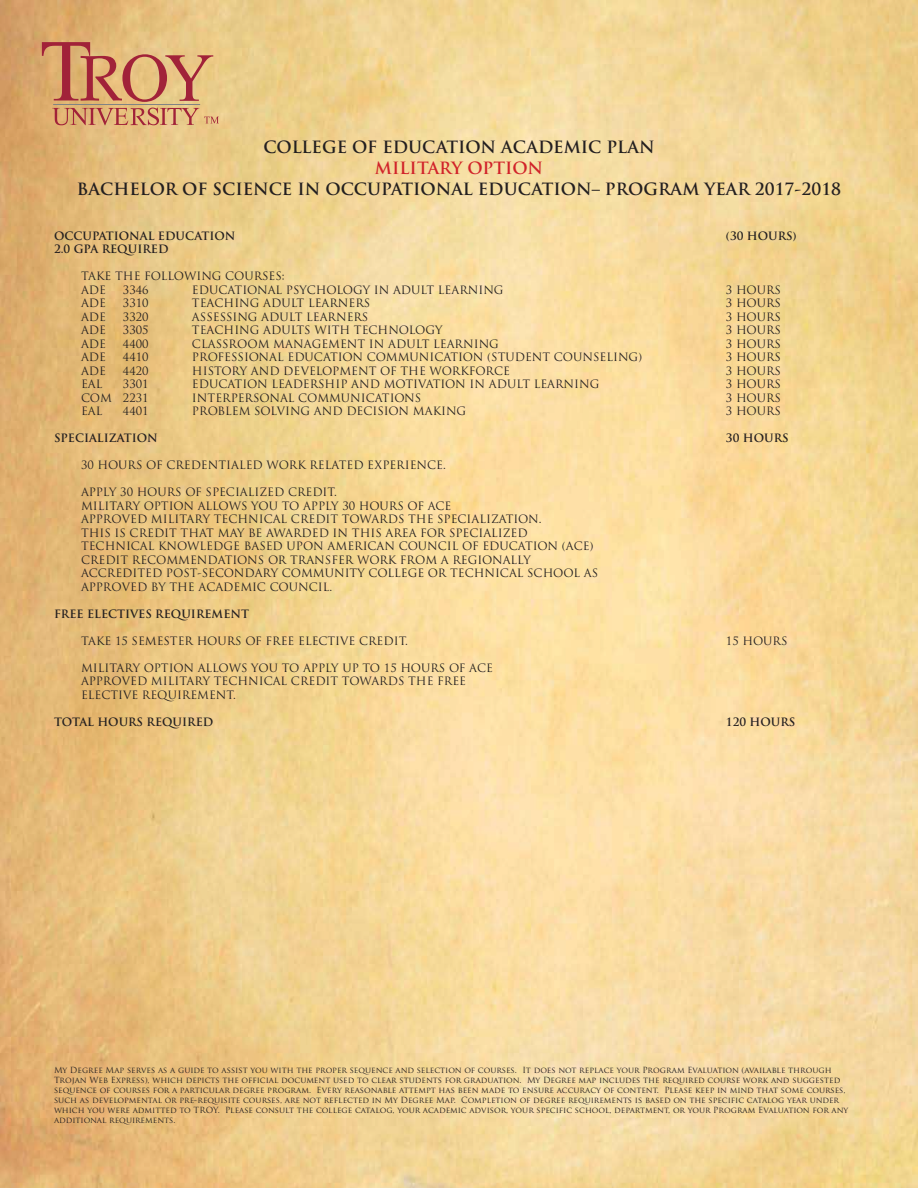
<style>
.page{position:relative;width:918px;height:1188px;background:#fff}
.page>*{position:absolute;margin:0;border:0;box-sizing:border-box;transform-origin:0 0}
.t1{font:700 16.5px "Trajan Pro";color:#231f20}
.t2{font:700 16.5px "Trajan Pro";color:#d1232a}
.tabs{font:11.25px "Trajan Pro";color:#231f20}
.tabs-2{font:700 11.25px "Trajan Pro";color:#231f20}
.t3{font:8.25px/9.9px "Trajan Pro";color:#231f20}
</style>
<div class="page">
<img style="left:0;top:0;width:918px;height:1188px">
<hr style="left:53px;top:104px;width:147px;height:1px;background:#818385">
<svg style="left:52px;top:108px;width:167px;height:17px;background:#d4986d"></svg>
<svg style="left:42px;top:42px;width:171px;height:60px;background:#d4986c"></svg>
<h1 class="t1" style="left:263px;top:137px;width:393px">COLLEGE OF EDUCATION ACADEMIC PLAN</h1>
<h1 class="t2" style="left:375px;top:158px;width:170px">MILITARY OPTION</h1>
<h1 class="t1" style="left:77px;top:179px;width:766px">BACHELOR OF SCIENCE IN OCCUPATIONAL EDUCATION– PROGRAM YEAR 2017-2018</h1>
<p class="tabs-2" style="left:54px;top:228px;width:183px">OCCUPATIONAL EDUCATION</p>
<p class="tabs-2" style="left:726px;top:228px;width:72px">(30 HOURS)</p>
<p class="tabs-2" style="left:54px;top:242px;width:116px">2.0 GPA REQUIRED</p>
<p class="tabs" style="left:81px;top:269px;width:205px">TAKE THE FOLLOWING COURSES:</p>
<p class="tabs" style="left:81px;top:282px;width:26px">ADE</p>
<p class="tabs" style="left:123px;top:282px;width:27px">3346</p>
<p class="tabs" style="left:192px;top:282px;width:313px">EDUCATIONAL PSYCHOLOGY IN ADULT LEARNING</p>
<p class="tabs" style="left:726px;top:282px;width:57px">3 HOURS</p>
<p class="tabs" style="left:81px;top:296px;width:26px">ADE</p>
<p class="tabs" style="left:123px;top:296px;width:27px">3310</p>
<p class="tabs" style="left:192px;top:296px;width:180px">TEACHING ADULT LEARNERS</p>
<p class="tabs" style="left:726px;top:296px;width:57px">3 HOURS</p>
<p class="tabs" style="left:81px;top:309px;width:26px">ADE</p>
<p class="tabs" style="left:123px;top:309px;width:27px">3320</p>
<p class="tabs" style="left:192px;top:309px;width:178px">ASSESSING ADULT LEARNERS</p>
<p class="tabs" style="left:726px;top:309px;width:57px">3 HOURS</p>
<p class="tabs" style="left:81px;top:323px;width:26px">ADE</p>
<p class="tabs" style="left:123px;top:323px;width:27px">3305</p>
<p class="tabs" style="left:192px;top:323px;width:252px">TEACHING ADULTS WITH TECHNOLOGY</p>
<p class="tabs" style="left:726px;top:323px;width:57px">3 HOURS</p>
<p class="tabs" style="left:81px;top:336px;width:26px">ADE</p>
<p class="tabs" style="left:123px;top:336px;width:27px">4400</p>
<p class="tabs" style="left:192px;top:336px;width:308px">CLASSROOM MANAGEMENT IN ADULT LEARNING</p>
<p class="tabs" style="left:726px;top:336px;width:57px">3 HOURS</p>
<p class="tabs" style="left:81px;top:350px;width:26px">ADE</p>
<p class="tabs" style="left:123px;top:350px;width:27px">4410</p>
<p class="tabs" style="left:192px;top:350px;width:452px">PROFESSIONAL EDUCATION COMMUNICATION (STUDENT COUNSELING)</p>
<p class="tabs" style="left:726px;top:350px;width:57px">3 HOURS</p>
<p class="tabs" style="left:81px;top:363px;width:26px">ADE</p>
<p class="tabs" style="left:123px;top:363px;width:27px">4420</p>
<p class="tabs" style="left:192px;top:363px;width:320px">HISTORY AND DEVELOPMENT OF THE WORKFORCE</p>
<p class="tabs" style="left:726px;top:363px;width:57px">3 HOURS</p>
<p class="tabs" style="left:81px;top:377px;width:23px">EAL</p>
<p class="tabs" style="left:123px;top:377px;width:27px">3301</p>
<p class="tabs" style="left:192px;top:377px;width:409px">EDUCATION LEADERSHIP AND MOTIVATION IN ADULT LEARNING</p>
<p class="tabs" style="left:726px;top:377px;width:57px">3 HOURS</p>
<p class="tabs" style="left:81px;top:390px;width:69px">COM 2231</p>
<p class="tabs" style="left:192px;top:390px;width:231px">INTERPERSONAL COMMUNICATIONS</p>
<p class="tabs" style="left:726px;top:390px;width:57px">3 HOURS</p>
<p class="tabs" style="left:81px;top:404px;width:23px">EAL</p>
<p class="tabs" style="left:123px;top:404px;width:27px">4401</p>
<p class="tabs" style="left:192px;top:404px;width:276px">PROBLEM SOLVING AND DECISION MAKING</p>
<p class="tabs" style="left:726px;top:404px;width:57px">3 HOURS</p>
<p class="tabs-2" style="left:54px;top:431px;width:105px">SPECIALIZATION</p>
<p class="tabs-2" style="left:726px;top:431px;width:64px">30 HOURS</p>
<p class="tabs" style="left:81px;top:458px;width:366px">30 HOURS OF CREDENTIALED WORK RELATED EXPERIENCE.</p>
<p class="tabs" style="left:81px;top:485px;width:257px">APPLY 30 HOURS OF SPECIALIZED CREDIT.</p>
<p class="tabs" style="left:81px;top:498px;width:372px">MILITARY OPTION ALLOWS YOU TO APPLY 30 HOURS OF ACE</p>
<p class="tabs" style="left:81px;top:512px;width:462px">APPROVED MILITARY TECHNICAL CREDIT TOWARDS THE SPECIALIZATION.</p>
<p class="tabs" style="left:81px;top:525px;width:448px">THIS IS CREDIT THAT MAY BE AWARDED IN THIS AREA FOR SPECIALIZED</p>
<p class="tabs" style="left:81px;top:539px;width:514px">TECHNICAL KNOWLEDGE BASED UPON AMERICAN COUNCIL OF EDUCATION (ACE)</p>
<p class="tabs" style="left:81px;top:552px;width:451px">CREDIT RECOMMENDATIONS OR TRANSFER WORK FROM A REGIONALLY</p>
<p class="tabs" style="left:81px;top:566px;width:519px">ACCREDITED POST-SECONDARY COMMUNITY COLLEGE OR TECHNICAL SCHOOL AS</p>
<p class="tabs" style="left:81px;top:579px;width:253px">APPROVED BY THE ACADEMIC COUNCIL.</p>
<p class="tabs-2" style="left:54px;top:606px;width:197px">FREE ELECTIVES REQUIREMENT</p>
<p class="tabs" style="left:81px;top:633px;width:328px">TAKE 15 SEMESTER HOURS OF FREE ELECTIVE CREDIT.</p>
<p class="tabs" style="left:726px;top:633px;width:63px">15 HOURS</p>
<p class="tabs" style="left:81px;top:660px;width:414px">MILITARY OPTION ALLOWS YOU TO APPLY UP TO 15 HOURS OF ACE</p>
<p class="tabs" style="left:81px;top:674px;width:387px">APPROVED MILITARY TECHNICAL CREDIT TOWARDS THE FREE</p>
<p class="tabs" style="left:81px;top:687px;width:156px">ELECTIVE REQUIREMENT.</p>
<p class="tabs-2" style="left:54px;top:714px;width:161px">TOTAL HOURS REQUIRED</p>
<p class="tabs-2" style="left:726px;top:714px;width:71px">120 HOURS</p>
<p class="t3" style="left:54px;top:1065px;width:796px">My Degree Map serves as a guide to assist you with the proper sequence and selection of courses. It does not replace your Program Evaluation (available through Trojan Web Express), which depicts the official document used to clear students for graduation. My Degree map includes the required course work and suggested sequence of courses for a particular degree program. Every reasonable attempt has been made to ensure accuracy of content. Please keep in mind that some courses, such as developmental or pre-requisite courses, are not reflected in My Degree Map. Completion of degree requirements is based on the specific catalog year under which you were admitted to TROY. Please consult the college catalog, your academic advisor, your specific school, department, or your Program Evaluation for any additional requirements.</p>
</div>
